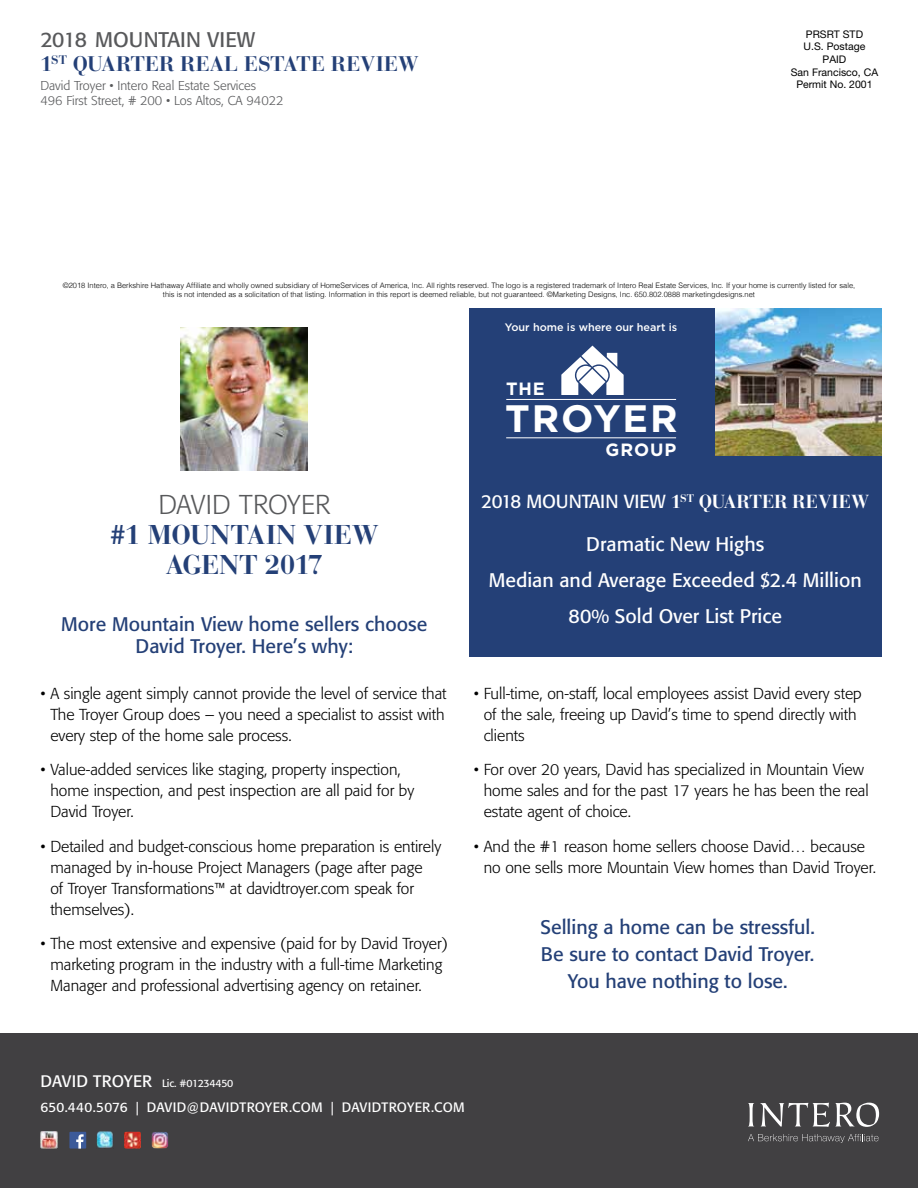
<style>
.page{position:relative;width:918px;height:1188px;background:#fff}
.page>*{position:absolute;margin:0;border:0;box-sizing:border-box;transform-origin:0 0}
.t1{font:700 38.1px "Gotham";letter-spacing:.05em;color:#fff}
.t2{font:700 27px/30px "Bauer Bodoni";color:#244077;text-align:center}
.t3{font:300 27px "Formata";color:#58595b}
.t4{font:700 21px "Bauer Bodoni";letter-spacing:.005em;color:#244077}
.t5{font:21px "Formata";color:#58595b}
.t6{font:19.5px/27px "Formata";color:#244077;text-align:center}
.t7{font:19.5px/36px "Formata";color:#fff;text-align:center}
.t8{font:18.75px "Formata";letter-spacing:-.01em;color:#fff}
.t9{font:700 17.7px "Gotham";letter-spacing:.05em;color:#fff}
.t10{font:300 15.75px/21px "Formata";color:#000}
.t11{font:13.5px "Formata";letter-spacing:.015em;color:#fff}
.t12{font:300 12.75px "Formata";color:#58595b}
.t13{font:500 10.8px "Gotham";color:#fff}
.t14{font:10.5px/12.6px "Helvetica Neue LT Pro";color:#000;text-align:center}
.t15{font:10.5px "Formata";letter-spacing:-.03em;color:#fff}
.t16{font:300 7.5px/9px "Helvetica";color:#000;text-align:center}
.s1{font-family:"Bauer Bodoni";font-weight:700}
.s2{font-size:16.5px}
</style>
<div class="page">
<div style="left:0;top:1033px;width:918px;height:155px;background:#414042"></div>
<div style="left:469px;top:309px;width:413px;height:172px;background:#244077"></div>
<svg style="left:561px;top:346px;width:63px;height:49px"></svg>
<hr style="left:506px;top:399px;width:170px;height:1px;background:#fff">
<hr style="left:506px;top:437px;width:170px;height:1px;background:#fff">
<img style="left:716px;top:309px;width:166px;height:147px">
<div style="left:469px;top:470px;width:413px;height:186px;background:#244077"></div>
<img style="left:181px;top:328px;width:127px;height:142px">
<div style="left:69px;top:1132px;width:17px;height:17px;background:#3c5a99"></div>
<svg style="left:76px;top:1134px;width:8px;height:15px"></svg>
<img style="left:41px;top:1132px;width:17px;height:17px">
<img style="left:97px;top:1132px;width:16px;height:16px">
<img style="left:124px;top:1132px;width:17px;height:17px">
<img style="left:152px;top:1132px;width:16px;height:17px">
<svg style="left:748px;top:1134px;width:131px;height:9px"></svg>
<svg style="left:748px;top:1103px;width:6px;height:24px"></svg>
<svg style="left:760px;top:1103px;width:119px;height:24px"></svg>
<h3 class="t5" style="left:40px;top:27px;width:216px">2018 MOUNTAIN VIEW</h3>
<h3 class="t4" style="left:40px;top:51px;width:380px">1<sup>ST</sup> QUARTER REAL ESTATE REVIEW</h3>
<p class="t14" style="left:791px;top:28px;width:89px">PRSRT STD<br>U.S. Postage<br>PAID<br>San Francisco, CA</p>
<p class="t12" style="left:40px;top:78px;width:217px">David Troyer • Intero Real Estate Services</p>
<p class="t14" style="left:796px;top:78px;width:78px">Permit No. 2001</p>
<p class="t12" style="left:40px;top:93px;width:245px">496 First Street, # 200 • Los Altos, CA 94022</p>
<p class="t16" style="left:63px;top:281px;width:794px">©2018 Intero, a Berkshire Hathaway Affiliate and wholly owned subsidiary of HomeServices of America, Inc. All rights reserved. The logo is a registered trademark of Intero Real Estate Services, Inc. If your home is currently listed for sale, this is not intended as a solicitation of that listing. Information in this report is deemed reliable, but not guaranteed. ©Marketing Designs, Inc. 650.802.0888 marketingdesigns.net</p>
<p class="t13" style="left:505px;top:321px;width:174px">Your home is where our heart is</p>
<p class="t9" style="left:506px;top:378px;width:40px">THE</p>
<h2 class="t3" style="left:158px;top:489px;width:173px">DAVID TROYER</h2>
<h2 class="t2" style="left:110px;top:520px;width:270px">#1 MOUNTAIN VIEW<br>AGENT 2017</h2>
<p class="t6" style="left:61px;top:612px;width:368px;line-height:22.5px">More Mountain View home sellers choose<br>David Troyer. Here’s why:</p>
<p class="t10" style="left:50px;top:683px;width:398px;text-indent:-10px">• A single agent simply cannot provide the level of service that<br>The Troyer Group does – you need a specialist to assist with every step of the home sale process.</p>
<p class="t10" style="left:50px;top:760px;width:366px;text-indent:-10px">• Value-added services like staging, property inspection, home inspection, and pest inspection are all paid for by<br>David Troyer.</p>
<p class="t10" style="left:50px;top:836px;width:392px;text-indent:-10px">• Detailed and budget-conscious home preparation is entirely managed by in-house Project Managers (page after page<br>of Troyer Transformations™ at davidtroyer.com speak for themselves).</p>
<p class="t10" style="left:50px;top:934px;width:399px;text-indent:-10px">• The most extensive and expensive (paid for by David Troyer) marketing program in the industry with a full-time Marketing<br>Manager and professional advertising agency on retainer.</p>
<h1 class="t1" style="left:505px;top:397px;width:174px">TROYER</h1>
<p class="t9" style="left:606px;top:439px;width:72px">GROUP</p>
<p class="t8" style="left:481px;top:490px;width:389px">2018 MOUNTAIN VIEW <span class="s1">1</span><sup>ST</sup> <span class="s1">QUARTER REVIEW</span></p>
<p class="t7" style="left:489px;top:526px;width:374px">Dramatic New Highs<br>Median and Average Exceeded $2.4 Million<br>80% Sold Over List Price</p>
<p class="t10" style="left:484px;top:683px;width:380px;text-indent:-10px">• Full-time, on-staff, local employees assist David every step of the sale, freeing up David’s time to spend directly with clients</p>
<p class="t10" style="left:484px;top:759px;width:387px;text-indent:-10px">• For over 20 years, David has specialized in Mountain View home sales and for the past 17 years he has been the real estate agent of choice.</p>
<p class="t10" style="left:484px;top:836px;width:394px;text-indent:-10px">• And the #1 reason home sellers choose David… because no one sells more Mountain View homes than David Troyer.</p>
<p class="t6" style="left:541px;top:913px;width:276px">Selling a home can be stressful.<br>Be sure to contact David Troyer.<br>You have nothing to lose.</p>
<p class="t15" style="left:40px;top:1077px;width:194px"><span class="s2">DAVID TROYER</span> Lic. #01234450</p>
<p class="t11" style="left:40px;top:1099px;width:426px">650.440.5076 | DAVID@DAVIDTROYER.COM | DAVIDTROYER.COM</p>
</div>
